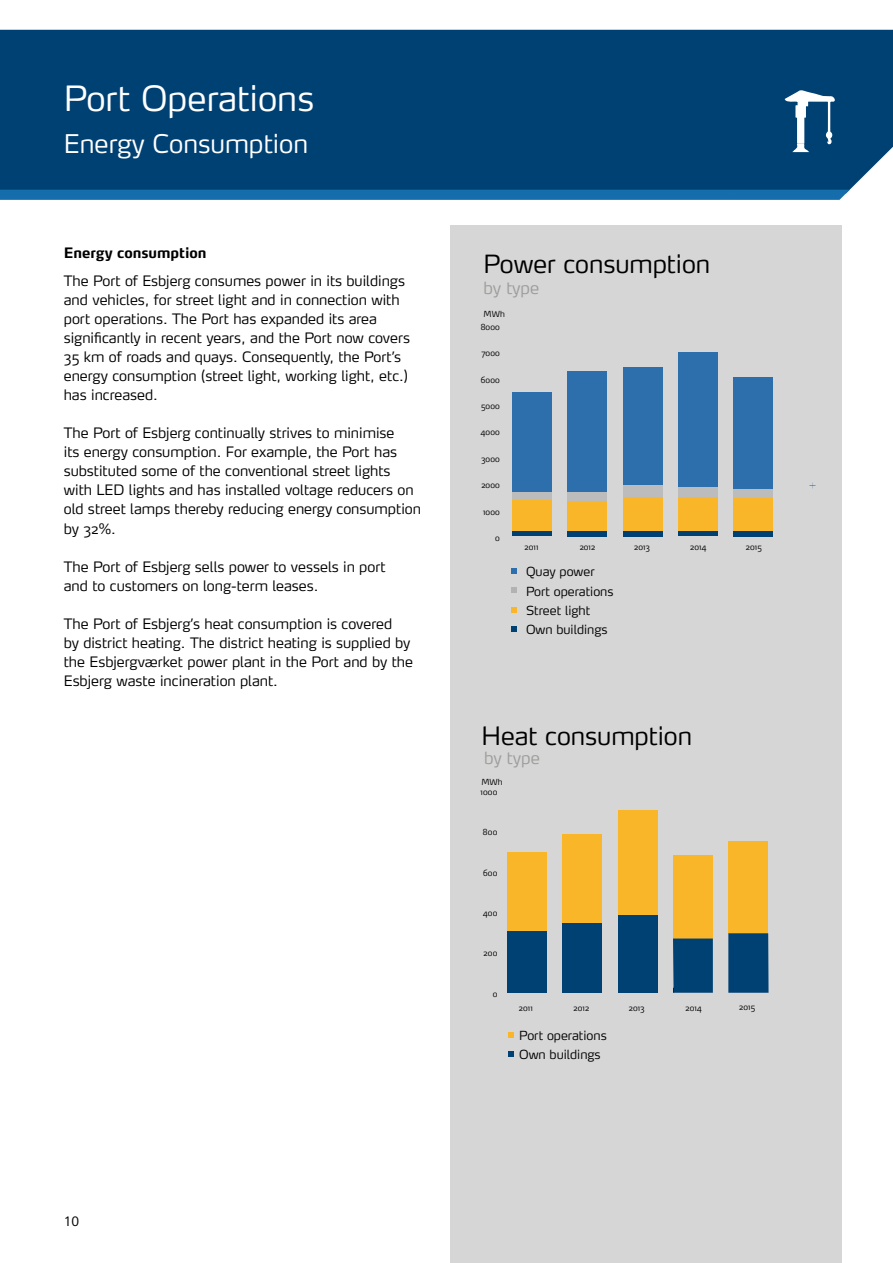
<style>
.page{position:relative;width:893px;height:1263px;background:#fff}
.page>*{position:absolute;margin:0;border:0;box-sizing:border-box;transform-origin:0 0}
.t1{font:300 34.5px "Max";color:#fff}
.t2{font:300 25.5px "Max";color:#fff}
.t3{font:300 24.9px "Max";color:#000}
.t4{font:300 16.5px "Max";letter-spacing:-.005em;color:#9d9d9c}
.t5{font:300 14.25px/19px "Max";color:#000}
.t6{font:700 14.25px "Max";color:#000}
.t7{font:14.25px "Frutiger Next Pro";color:#000}
.t8{font:300 12.45px/19.4px "Max";color:#000}
.t9{font:300 8.25px "Max";letter-spacing:.01em;color:#000}
</style>
<div class="page">
<div style="left:451px;top:225px;width:391px;height:1038px;background:#d6d6d6"></div>
<div style="left:512px;top:392px;width:40px;height:100px;background:#2d6fad"></div>
<div style="left:567px;top:371px;width:40px;height:121px;background:#2d6fad"></div>
<div style="left:623px;top:367px;width:40px;height:119px;background:#2d6fad"></div>
<div style="left:678px;top:353px;width:40px;height:134px;background:#2d6fad"></div>
<div style="left:733px;top:377px;width:40px;height:112px;background:#2d6fad"></div>
<div style="left:512px;top:492px;width:40px;height:8px;background:#bcbcbc"></div>
<div style="left:567px;top:492px;width:40px;height:9px;background:#bcbcbc"></div>
<div style="left:623px;top:486px;width:40px;height:11px;background:#bcbcbc"></div>
<div style="left:678px;top:487px;width:40px;height:10px;background:#bcbcbc"></div>
<div style="left:733px;top:489px;width:40px;height:10px;background:#bcbcbc"></div>
<div style="left:512px;top:500px;width:40px;height:31px;background:#fab629"></div>
<div style="left:567px;top:501px;width:40px;height:30px;background:#fab629"></div>
<div style="left:623px;top:497px;width:40px;height:34px;background:#fab629"></div>
<div style="left:678px;top:497px;width:40px;height:34px;background:#fab629"></div>
<div style="left:733px;top:499px;width:40px;height:32px;background:#fab629"></div>
<div style="left:512px;top:531px;width:40px;height:5px;background:#004174"></div>
<div style="left:567px;top:531px;width:40px;height:5px;background:#004174"></div>
<div style="left:623px;top:531px;width:40px;height:5px;background:#004174"></div>
<div style="left:678px;top:531px;width:40px;height:5px;background:#004174"></div>
<div style="left:733px;top:531px;width:40px;height:5px;background:#004174"></div>
<svg style="left:511px;top:587px;width:6px;height:6px"></svg>
<svg style="left:511px;top:607px;width:6px;height:6px"></svg>
<svg style="left:511px;top:626px;width:6px;height:6px"></svg>
<svg style="left:511px;top:568px;width:6px;height:6px"></svg>
<div style="left:507px;top:852px;width:40px;height:79px;background:#fab629"></div>
<div style="left:562px;top:834px;width:40px;height:90px;background:#fab629"></div>
<div style="left:618px;top:810px;width:39px;height:105px;background:#fab629"></div>
<div style="left:673px;top:855px;width:40px;height:83px;background:#fab629"></div>
<div style="left:728px;top:841px;width:40px;height:92px;background:#fab629"></div>
<div style="left:507px;top:931px;width:40px;height:62px;background:#004174"></div>
<div style="left:562px;top:924px;width:40px;height:69px;background:#004174"></div>
<div style="left:618px;top:915px;width:39px;height:78px;background:#004174"></div>
<svg style="left:673px;top:938px;width:40px;height:55px"></svg>
<div style="left:728px;top:933px;width:40px;height:60px;background:#004174"></div>
<svg style="left:508px;top:1032px;width:6px;height:6px"></svg>
<svg style="left:508px;top:1051px;width:6px;height:6px"></svg>
<div style="left:0;top:30px;width:893px;height:160px;background:#004174"></div>
<svg style="left:0;top:190px;width:850px;height:10px"></svg>
<svg style="left:784px;top:90px;width:51px;height:62px"></svg>
<h1 class="t1" style="left:64px;top:77px;width:252px">Port Operations</h1>
<h2 class="t2" style="left:64px;top:128px;width:246px">Energy Consumption</h2>
<p class="t6" style="left:64px;top:244px;width:144px">Energy consumption</p>
<p class="t5" style="left:64px;top:271px;width:348px">The Port of Esbjerg consumes power in its buildings and vehicles, for street light and in connection with port operations. The Port has expanded its area significantly in recent years, and the Port now covers 35 km of roads and quays. Consequently, the Port’s energy consumption (street light, working light, etc.) has increased.</p>
<p class="t5" style="left:64px;top:423px;width:359px">The Port of Esbjerg continually strives to minimise<br>its energy consumption. For example, the Port has substituted some of the conventional street lights with LED lights and has installed voltage reducers on old street lamps thereby reducing energy consumption by 32%.</p>
<p class="t5" style="left:64px;top:557px;width:323px">The Port of Esbjerg sells power to vessels in port and to customers on long-term leases.</p>
<p class="t5" style="left:64px;top:614px;width:351px">The Port of Esbjerg’s heat consumption is covered<br>by district heating. The district heating is supplied by the Esbjergværket power plant in the Port and by the Esbjerg waste incineration plant.</p>
<h3 class="t3" style="left:484px;top:248px;width:228px">Power consumption</h3>
<p class="t4" style="left:484px;top:277px;width:57px">by type</p>
<p class="t9" style="left:484px;top:309px;width:23px">MWh</p>
<p class="t9" style="left:481px;top:322px;width:21px">8000</p>
<p class="t9" style="left:481px;top:348px;width:20px">7000</p>
<p class="t9" style="left:481px;top:374px;width:21px">6000</p>
<p class="t9" style="left:481px;top:401px;width:20px">5000</p>
<p class="t9" style="left:480px;top:427px;width:21px">4000</p>
<p class="t9" style="left:481px;top:454px;width:20px">3000</p>
<p class="t9" style="left:481px;top:480px;width:20px">2000</p>
<p class="t9" style="left:483px;top:506px;width:18px">1000</p>
<p class="t9" style="left:495px;top:533px;width:6px">0</p>
<p class="t9" style="left:524px;top:542px;width:16px">2011</p>
<p class="t9" style="left:634px;top:542px;width:18px">2013</p>
<p class="t9" style="left:579px;top:542px;width:18px">2012</p>
<p class="t9" style="left:690px;top:542px;width:18px">2014</p>
<p class="t9" style="left:745px;top:542px;width:18px">2015</p>
<p class="t8" style="left:526px;top:562px;width:89px">Quay power<br>Port operations<br>Street light<br>Own buildings</p>
<h3 class="t3" style="left:481px;top:720px;width:212px">Heat consumption</h3>
<p class="t9" style="left:481px;top:776px;width:23px">MWh</p>
<p class="t4" style="left:484px;top:747px;width:57px">by type</p>
<p class="t9" style="left:480px;top:787px;width:18px">1000</p>
<p class="t9" style="left:483px;top:827px;width:16px">800</p>
<p class="t9" style="left:483px;top:867px;width:16px">600</p>
<p class="t9" style="left:483px;top:908px;width:16px">400</p>
<p class="t9" style="left:483px;top:948px;width:16px">200</p>
<p class="t9" style="left:493px;top:988px;width:6px">0</p>
<p class="t9" style="left:518px;top:1003px;width:16px">2011</p>
<p class="t9" style="left:573px;top:1003px;width:18px">2012</p>
<p class="t9" style="left:628px;top:1003px;width:18px">2013</p>
<p class="t9" style="left:685px;top:1003px;width:18px">2014</p>
<p class="t9" style="left:739px;top:1002px;width:18px">2015</p>
<p class="t8" style="left:519px;top:1025px;width:89px">Port operations<br>Own buildings</p>
<p class="t7" style="left:64px;top:1213px;width:17px">10</p>
</div>
